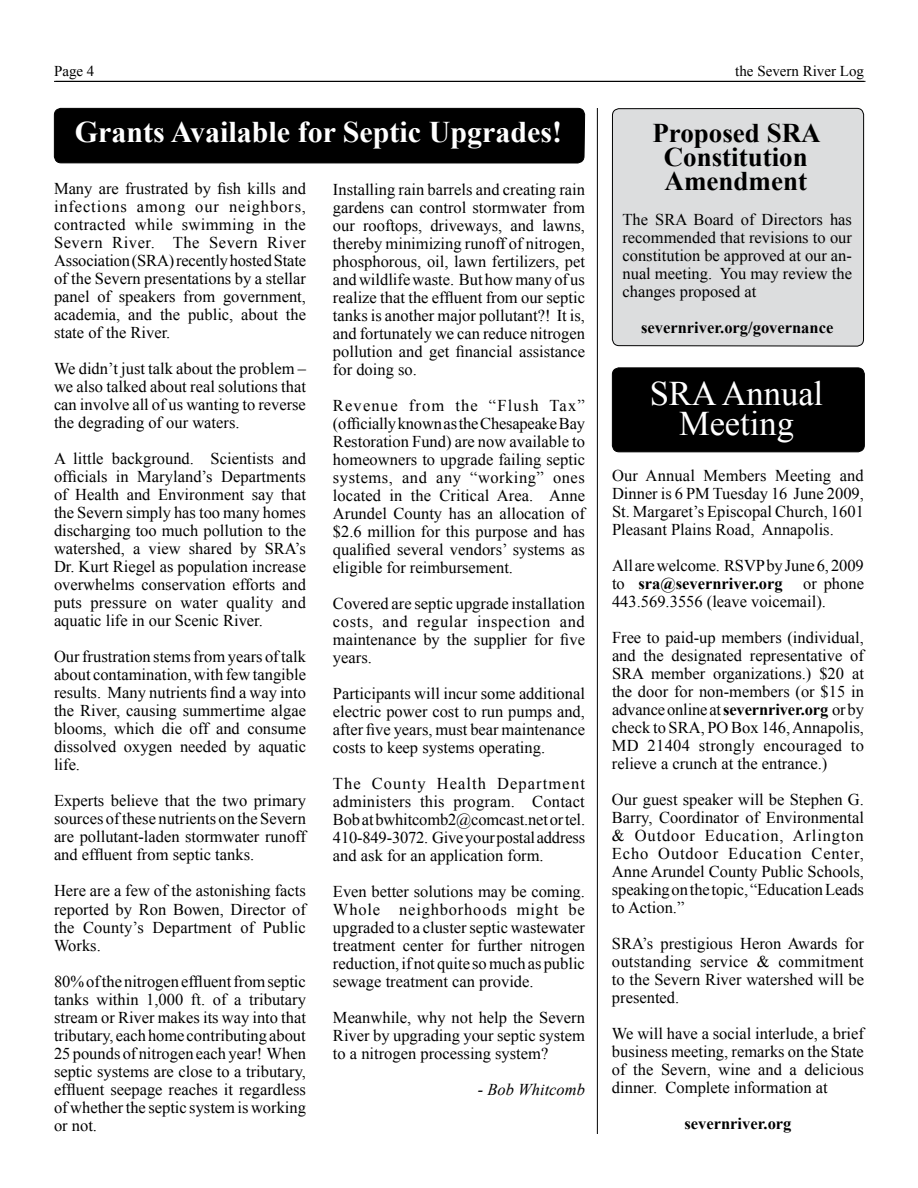
<style>
.page{position:relative;width:918px;height:1188px;background:#fff}
.page>*{position:absolute;margin:0;border:0;box-sizing:border-box;transform-origin:0 0}
.t1{font:34.5px/30px "Times New Roman";color:#fff;text-align:center}
.t2{font:700 30px "Times New Roman";color:#fff}
.t3{font:700 27px/24px "Times New Roman";color:#000;text-align:center}
.t4{font:16.5px/18px "Times New Roman";color:#000;text-align:justify}
.t5{font:700 16.5px "Times New Roman";color:#000}
.t6{font:italic 16.5px "Times New Roman";color:#000}
.t7{font:15px "Times New Roman";color:#000}
.s1{font-weight:700}
</style>
<div class="page">
<hr style="left:56px;top:81px;width:810px;height:1px;background:#000">
<hr style="left:54px;top:81px;width:810px;height:1px;background:#000">
<div style="left:54px;top:108px;width:531px;height:56px;background:#000"></div>
<svg style="left:612px;top:80px;width:252px;height:373px"></svg>
<div style="left:612px;top:368px;width:252px;height:84px;background:#000;border-radius:7px"></div>
<div style="left:612px;top:368px;width:253px;height:84px;border:1px solid #000;border-radius:7px"></div>
<hr style="left:597px;top:108px;width:1px;height:1026px;background:#000">
<p class="t7" style="left:54px;top:61px;width:42px">Page 4</p>
<p class="t7" style="left:735px;top:61px;width:130px">the Severn River Log</p>
<h2 class="t2" style="left:75px;top:111px;width:489px">Grants Available for Septic Upgrades!</h2>
<h3 class="t3" style="left:652px;top:121px;width:170px">Proposed SRA<br>Constitution<br>Amendment</h3>
<p class="t4" style="left:622px;top:210px;width:231px">The SRA Board of Directors has recommended that revisions to our constitution be approved at our an&shy;nual meeting. You may review the changes proposed at</p>
<p class="t5" style="left:641px;top:316px;width:194px">severnriver.org/governance</p>
<p class="t4" style="left:54px;top:180px;width:254px">Many are frustrated by fish kills and infections among our neighbors, contracted while swimming in the Severn River. The Severn River Association (SRA) recently hosted State of the Severn presentations by a stellar panel of speakers from government, academia, and the public, about the state of the River.</p>
<p class="t4" style="left:54px;top:360px;width:254px">We didn’t just talk about the problem – we also talked about real solutions that can involve all of us wanting to reverse the degrading of our waters.</p>
<p class="t4" style="left:54px;top:450px;width:254px">A little background. Scientists and officials in Maryland’s Departments of Health and Environment say that the Severn simply has too many homes discharging too much pollution to the watershed, a view shared by SRA’s Dr. Kurt Riegel as population increase overwhelms conservation efforts and puts pressure on water quality and aquatic life in our Scenic River.</p>
<p class="t4" style="left:54px;top:648px;width:254px">Our frustration stems from years of talk about contamination, with few tangible results. Many nutrients find a way into the River, causing summertime algae blooms, which die off and consume dissolved oxygen needed by aquatic life.</p>
<p class="t4" style="left:54px;top:792px;width:254px">Experts believe that the two primary sources of these nutrients on the Severn are pollutant-laden stormwater runoff and effluent from septic tanks.</p>
<p class="t4" style="left:54px;top:882px;width:253px">Here are a few of the astonishing facts reported by Ron Bowen, Director of the County’s Department of Public Works.</p>
<p class="t4" style="left:54px;top:972px;width:254px">80% of the nitrogen effluent from septic tanks within 1,000 ft. of a tributary stream or River makes its way into that tributary, each home contributing about 25 pounds of nitrogen each year! When septic systems are close to a tributary, effluent seepage reaches it regardless of whether the septic system is working or not.</p>
<p class="t4" style="left:333px;top:180px;width:254px">Installing rain barrels and creating rain gardens can control stormwater from our rooftops, driveways, and lawns, thereby minimizing runoff of nitrogen, phosphorous, oil, lawn fertilizers, pet and wildlife waste. But how many of us realize that the effluent from our septic tanks is another major pollutant?! It is, and fortunately we can reduce nitrogen pollution and get financial assistance for doing so.</p>
<p class="t4" style="left:333px;top:396px;width:254px">Revenue from the “Flush Tax” (officially known as the Chesapeake Bay Restoration Fund) are now available to homeowners to upgrade failing septic systems, and any “working” ones located in the Critical Area. Anne Arundel County has an allocation of $2.6 million for this purpose and has qualified several vendors’ systems as eligible for reimbursement.</p>
<p class="t4" style="left:333px;top:594px;width:254px">Covered are septic upgrade installation costs, and regular inspection and maintenance by the supplier for five years.</p>
<p class="t4" style="left:333px;top:684px;width:254px">Participants will incur some additional electric power cost to run pumps and, after five years, must bear maintenance costs to keep systems operating.</p>
<p class="t4" style="left:333px;top:774px;width:254px">The County Health Department administers this program. Contact Bob at bwhitcomb2@comcast.net or tel.<br>410-849-3072. Give your postal address and ask for an application form.</p>
<p class="t4" style="left:333px;top:882px;width:254px">Even better solutions may be coming.<br>Whole neighborhoods might be upgraded to a cluster septic wastewater treatment center for further nitrogen reduction, if not quite so much as public sewage treatment can provide.</p>
<p class="t4" style="left:333px;top:1008px;width:254px">Meanwhile, why not help the Severn River by upgrading your septic system to a nitrogen processing system?</p>
<p class="t6" style="left:478px;top:1078px;width:109px">- Bob Whitcomb</p>
<h1 class="t1" style="left:650px;top:378px;width:175px">SRA Annual<br>Meeting</h1>
<p class="t4" style="left:612px;top:466px;width:253px">Our Annual Members Meeting and Dinner is 6 PM Tuesday 16 June 2009, St. Margaret’s Episcopal Church, 1601<br>Pleasant Plains Road, Annapolis.</p>
<p class="t4" style="left:612px;top:556px;width:254px">All are welcome. RSVP by June 6, 2009 to <span class="s1">sra@severnriver.org</span> or phone 443.569.3556 (leave voicemail).</p>
<p class="t4" style="left:612px;top:628px;width:254px">Free to paid-up members (individual, and the designated representative of SRA member organizations.) $20 at the door for non-members (or $15 in advance online at <span class="s1">severnriver.org</span> or by check to SRA, PO Box 146, Annapolis, MD 21404 strongly encouraged to relieve a crunch at the entrance.)</p>
<p class="t4" style="left:612px;top:790px;width:254px">Our guest speaker will be Stephen G.<br>Barry, Coordinator of Environmental &amp; Outdoor Education, Arlington Echo Outdoor Education Center, Anne Arundel County Public Schools, speaking on the topic, “Education Leads to Action.”</p>
<p class="t4" style="left:612px;top:934px;width:254px">SRA’s prestigious Heron Awards for outstanding service &amp; commitment to the Severn River watershed will be presented.</p>
<p class="t4" style="left:612px;top:1024px;width:254px">We will have a social interlude, a brief business meeting, remarks on the State of the Severn, wine and a delicious dinner. Complete information at</p>
<p class="t5" style="left:684px;top:1112px;width:109px">severnriver.org</p>
</div>
